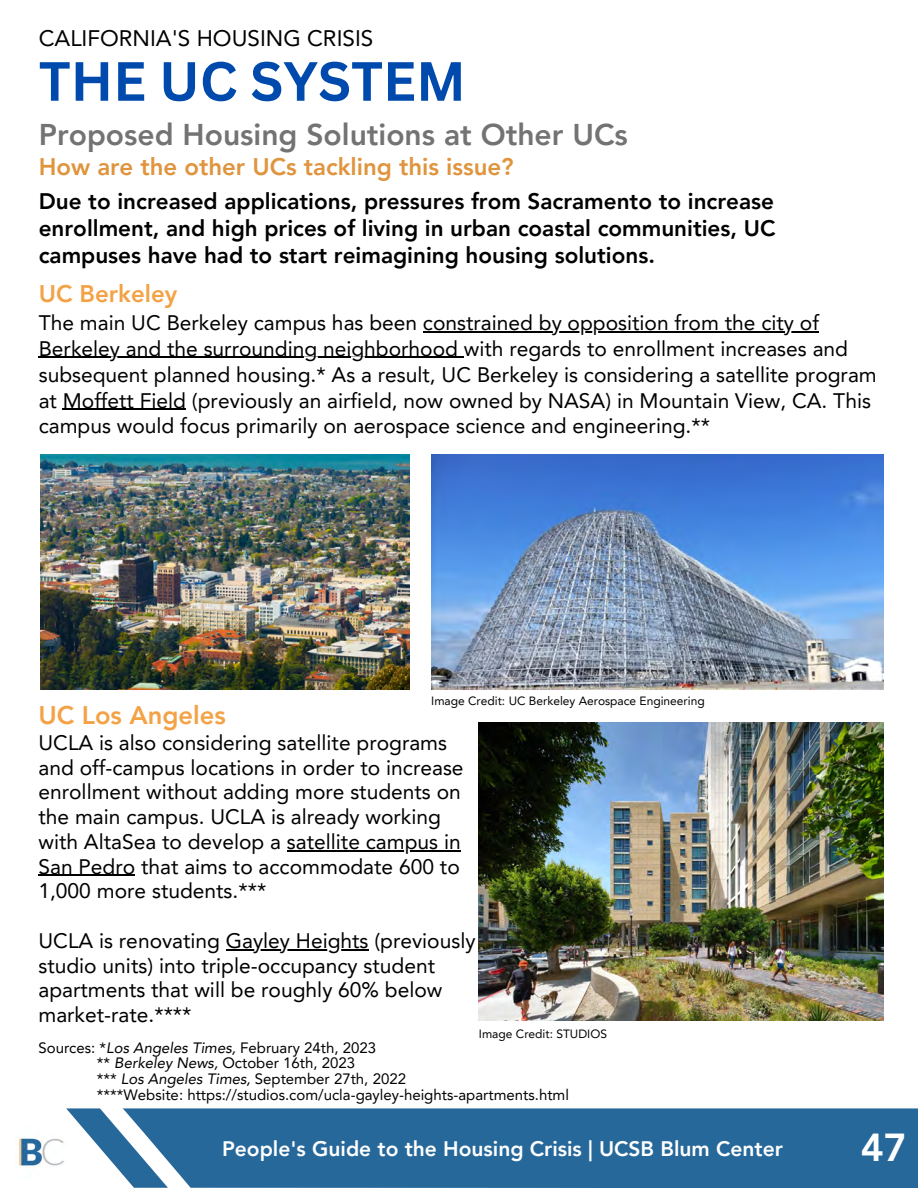
<style>
.page{position:relative;width:918px;height:1188px;background:#fff}
.page>*{position:absolute;margin:0;border:0;box-sizing:border-box;transform-origin:0 0}
.t1{font:700 54px "Canva Sans";color:#004aad}
.t2{font:800 39px "Avenir LT Pro";color:#fff}
.t3{font:800 30px "Avenir LT Pro";color:#737373}
.t4{font:800 25.5px "Avenir LT Pro";color:#f3a245}
.t5{font:800 24px "Avenir LT Pro";color:#df943d}
.t6{font:800 24px "Avenir LT Pro";color:#f3a245}
.t7{font:800 22.5px/27px "Avenir LT Pro";color:#000;text-align:justify}
.t8{font:22.5px "Avenir LT Pro";color:#000}
.t9{font:21px/24.8px "Avenir LT Pro";color:#000}
.t10{font:800 21px "Avenir LT Pro";color:#fff}
.t11{font:15px "Avenir LT Pro";color:#000}
.t12{font:12px "Avenir LT Pro";color:#000}
.s1{font-style:italic}
</style>
<div class="page">
<div style="left:168px;top:1109px;width:750px;height:79px;background:#27689b"></div>
<svg style="left:66px;top:1109px;width:102px;height:79px"></svg>
<img style="left:41px;top:454px;width:369px;height:235px">
<img style="left:478px;top:723px;width:405px;height:298px">
<img style="left:431px;top:454px;width:453px;height:235px">
<hr style="left:423px;top:331px;width:396px;height:1px;background:#000">
<hr style="left:39px;top:357px;width:425px;height:1px;background:#000">
<hr style="left:63px;top:409px;width:123px;height:1px;background:#000">
<hr style="left:287px;top:850px;width:174px;height:1px;background:#000">
<hr style="left:38px;top:875px;width:97px;height:1px;background:#000">
<hr style="left:226px;top:949px;width:143px;height:1px;background:#000">
<img style="left:15px;top:1125px;width:52px;height:53px">
<p class="t8" style="left:39px;top:29px;width:336px">CALIFORNIA'S HOUSING CRISIS</p>
<p class="t1" style="left:39px;top:43px;width:429px">THE UC SYSTEM</p>
<p class="t3" style="left:39px;top:122px;width:591px">Proposed Housing Solutions at Other UCs</p>
<p class="t5" style="left:39px;top:157px;width:476px">How are the other UCs tackling this issue?</p>
<p class="t7" style="left:39px;top:190px;width:738px">Due to increased applications, pressures from Sacramento to increase enrollment, and high prices of living in urban coastal communities, UC campuses have had to start reimagining housing solutions.</p>
<p class="t6" style="left:39px;top:284px;width:140px">UC Berkeley</p>
<p class="t9" style="left:39px;top:312px;width:840px;line-height:25.8px">The main UC Berkeley campus has been constrained by opposition from the city of Berkeley and the surrounding neighborhood with regards to enrollment increases and subsequent planned housing.* As a result, UC Berkeley is considering a satellite program at Moffett Field (previously an airfield, now owned by NASA) in Mountain View, CA. This campus would focus primarily on aerospace science and engineering.**</p>
<p class="t12" style="left:431px;top:696px;width:275px">Image Credit: UC Berkeley Aerospace Engineering</p>
<p class="t4" style="left:38px;top:705px;width:189px">UC Los Angeles</p>
<p class="t9" style="left:38px;top:732px;width:427px">UCLA is also considering satellite programs and off-campus locations in order to increase enrollment without adding more students on the main campus. UCLA is already working with AltaSea to develop a satellite campus in San Pedro that aims to accommodate 600 to 1,000 more students.***</p>
<p class="t9" style="left:38px;top:930px;width:439px">UCLA is renovating Gayley Heights (previously studio units) into triple-occupancy student apartments that will be roughly 60% below market-rate.****</p>
<p class="t12" style="left:479px;top:1029px;width:130px">Image Credit: STUDIOS</p>
<p class="t11" style="left:38px;top:1041px;width:339px">Sources: *<span class="s1">Los Angeles Times,</span> February 24th, 2023</p>
<p class="t11" style="left:97px;top:1057px;width:260px">** <span class="s1">Berkeley News,</span> October 16th, 2023</p>
<p class="t11" style="left:97px;top:1073px;width:311px">*** <span class="s1">Los Angeles Times,</span> September 27th, 2022</p>
<p class="t11" style="left:97px;top:1088px;width:474px">****Website: https://studios.com/ucla-gayley-heights-apartments.html</p>
<p class="t10" style="left:222px;top:1140px;width:562px">People's Guide to the Housing Crisis | UCSB Blum Center</p>
<p class="t2" style="left:861px;top:1131px;width:48px">47</p>
</div>
